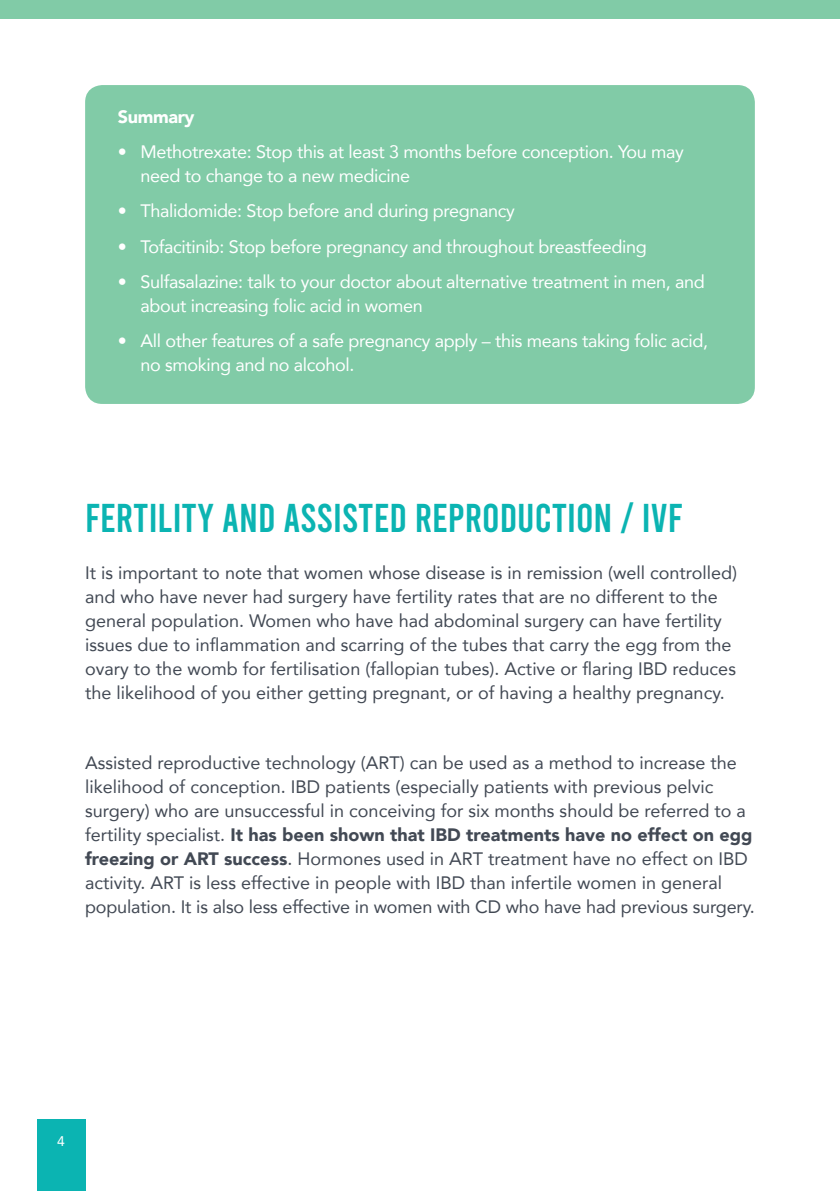
<style>
.page{position:relative;width:840px;height:1191px;background:#fff}
.page>*{position:absolute;margin:0;border:0;box-sizing:border-box;transform-origin:0 0}
.t1{font:40px "Bebas";color:#0bb4b2}
.t2{font:18px/24px "Avenir";color:#424954}
.t3{font:18px/24px "Avenir";letter-spacing:-.02em;color:#fff}
.t4{font:900 18px "Avenir";letter-spacing:-.02em;color:#fff}
.t5{font:14px "Avenir";color:#fff}
.s1{font-weight:900}
</style>
<div class="page">
<div style="left:37px;top:1118px;width:48px;height:73px;background:#0bb4b2"></div>
<div style="left:85px;top:85px;width:669px;height:319px;background:#81cba7;border-radius:17px"></div>
<div style="left:0;top:0;width:839px;height:18px;background:#81cba7"></div>
<p class="t4" style="left:118px;top:101px;width:78px">Summary</p>
<p class="t3" style="left:140px;top:139px;width:544px;text-indent:-23px">• Methotrexate: Stop this at least 3 months before conception. You may need to change to a new medicine</p>
<p class="t3" style="left:118px;top:198px;width:398px">• Thalidomide: Stop before and during pregnancy</p>
<p class="t3" style="left:118px;top:234px;width:530px">• Tofacitinib: Stop before pregnancy and throughout breastfeeding</p>
<p class="t3" style="left:140px;top:269px;width:565px;text-indent:-23px">• Sulfasalazine: talk to your doctor about alternative treatment in men, and about increasing folic acid in women</p>
<p class="t3" style="left:140px;top:328px;width:569px;text-indent:-23px">• All other features of a safe pregnancy apply – this means taking folic acid, no smoking and no alcohol.</p>
<h1 class="t1" style="left:85px;top:498px;width:599px">FERTILITY AND ASSISTED REPRODUCTION / IVF</h1>
<p class="t2" style="left:85px;top:560px;width:653px">It is important to note that women whose disease is in remission (well controlled) and who have never had surgery have fertility rates that are no different to the general population. Women who have had abdominal surgery can have fertility issues due to inflammation and scarring of the tubes that carry the egg from the ovary to the womb for fertilisation (fallopian tubes). Active or flaring IBD reduces the likelihood of you either getting pregnant, or of having a healthy pregnancy.</p>
<p class="t2" style="left:85px;top:750px;width:670px">Assisted reproductive technology (ART) can be used as a method to increase the likelihood of conception. IBD patients (especially patients with previous pelvic surgery) who are unsuccessful in conceiving for six months should be referred to a fertility specialist. <span class="s1">It has been shown that IBD treatments have no effect on egg freezing or ART success</span>. Hormones used in ART treatment have no effect on IBD activity. ART is less effective in people with IBD than infertile women in general population. It is also less effective in women with CD who have had previous surgery.</p>
<p class="t5" style="left:57px;top:1130px;width:9px">4</p>
</div>
